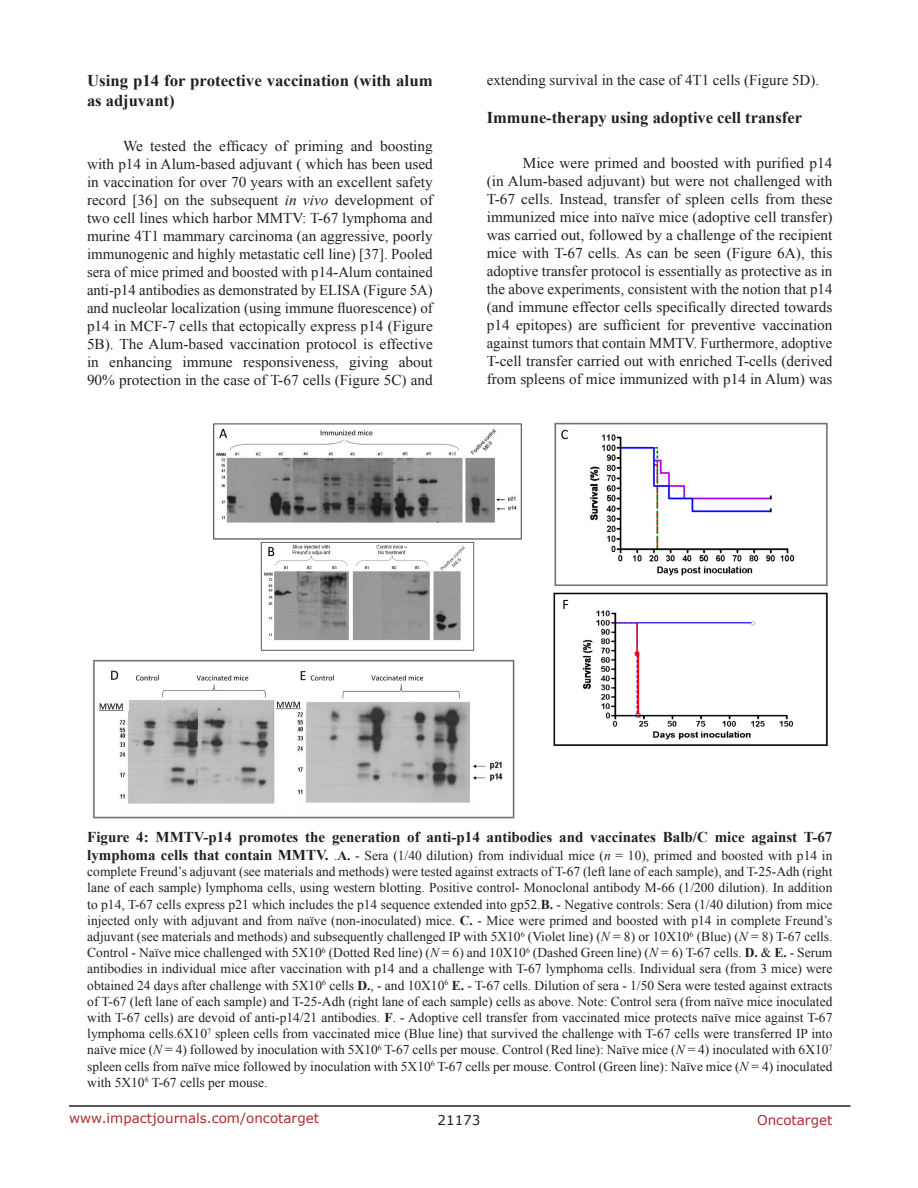
<style>
.page{position:relative;width:918px;height:1188px;background:#fff}
.page>*{position:absolute;margin:0;border:0;box-sizing:border-box;transform-origin:0 0}
.SubHeading{font:700 16.5px/19.8px "Times New Roman";color:#221f22}
.BodyText{font:15px/18px "Times New Roman";color:#221f22;text-align:justify}
.FigureText{font:700 15px "Times New Roman";color:#221f22}
.FigureText-2{font:13.5px/16.2px "Times New Roman";color:#221f22;text-align:justify}
.t1{font:13.5px "Verdana";color:#ac2b31}
.t2{font:13.5px "Verdana";color:#221f22}
.s1{font-style:italic}
.s2{font-weight:700;font-size:15px}
.s3{font-weight:700}
</style>
<div class="page">
<hr style="left:69px;top:1105px;width:781px;height:2px;background:#231f20">
<img style="left:93px;top:422px;width:735px;height:397px">
<p class="SubHeading" style="left:87px;top:70px;width:347px">Using p14 for protective vaccination (with alum as adjuvant)</p>
<p class="BodyText" style="left:87px;top:136px;width:347px;text-indent:36px">We tested the efficacy of priming and boosting with p14 in Alum-based adjuvant ( which has been used in vaccination for over 70 years with an excellent safety record [36] on the subsequent <span class="s1">in vivo</span> development of two cell lines which harbor MMTV: T-67 lymphoma and murine 4T1 mammary carcinoma (an aggressive, poorly immunogenic and highly metastatic cell line) [37]. Pooled sera of mice primed and boosted with p14-Alum contained anti-p14 antibodies as demonstrated by ELISA (Figure 5A) and nucleolar localization (using immune fluorescence) of p14 in MCF-7 cells that ectopically express p14 (Figure 5B). The Alum-based vaccination protocol is effective in enhancing immune responsiveness, giving about 90% protection in the case of T-67 cells (Figure 5C) and</p>
<p class="BodyText" style="left:487px;top:71px;width:334px">extending survival in the case of 4T1 cells (Figure 5D).</p>
<p class="SubHeading" style="left:487px;top:107px;width:317px">Immune-therapy using adoptive cell transfer</p>
<p class="BodyText" style="left:487px;top:154px;width:347px;text-indent:36px">Mice were primed and boosted with purified p14 (in Alum-based adjuvant) but were not challenged with T-67 cells. Instead, transfer of spleen cells from these immunized mice into naïve mice (adoptive cell transfer) was carried out, followed by a challenge of the recipient mice with T-67 cells. As can be seen (Figure 6A), this adoptive transfer protocol is essentially as protective as in the above experiments, consistent with the notion that p14 (and immune effector cells specifically directed towards p14 epitopes) are sufficient for preventive vaccination against tumors that contain MMTV. Furthermore, adoptive T-cell transfer carried out with enriched T-cells (derived from spleens of mice immunized with p14 in Alum) was</p>
<p class="FigureText" style="left:87px;top:826px;width:747px">Figure 4: MMTV-p14 promotes the generation of anti-p14 antibodies and vaccinates Balb/C mice against T-67</p>
<p class="FigureText-2" style="left:87px;top:847px;width:747px"><span class="s2">lymphoma cells that contain MMTV.</span> .<span class="s3">A.</span> - Sera (1/40 dilution) from individual mice (<span class="s1">n</span> = 10), primed and boosted with p14 in complete Freund’s adjuvant (see materials and methods) were tested against extracts of T-67 (left lane of each sample), and T-25-Adh (right lane of each sample) lymphoma cells, using western blotting. Positive control- Monoclonal antibody M-66 (1/200 dilution). In addition to p14, T-67 cells express p21 which includes the p14 sequence extended into gp52.<span class="s3">B.</span> - Negative controls: Sera (1/40 dilution) from mice injected only with adjuvant and from naïve (non-inoculated) mice. <span class="s3">C.</span> - Mice were primed and boosted with p14 in complete Freund’s adjuvant (see materials and methods) and subsequently challenged IP with 5X10<sup>6</sup> (Violet line) (<span class="s1">N</span> = 8) or 10X10<sup>6</sup> (Blue) (<span class="s1">N</span> = 8) T-67 cells.<br>Control - Naïve mice challenged with 5X10<sup>6</sup> (Dotted Red line) (<span class="s1">N</span> = 6) and 10X10<sup>6</sup> (Dashed Green line) (<span class="s1">N</span> = 6) T-67 cells. <span class="s3">D.</span> &amp; <span class="s3">E.</span> - Serum antibodies in individual mice after vaccination with p14 and a challenge with T-67 lymphoma cells. Individual sera (from 3 mice) were obtained 24 days after challenge with 5X10<sup>6</sup> cells <span class="s3">D.</span>, - and 10X10<sup>6</sup> <span class="s3">E.</span> - T-67 cells. Dilution of sera - 1/50 Sera were tested against extracts of T-67 (left lane of each sample) and T-25-Adh (right lane of each sample) cells as above. Note: Control sera (from naïve mice inoculated with T-67 cells) are devoid of anti-p14/21 antibodies. <span class="s3">F</span>. - Adoptive cell transfer from vaccinated mice protects naïve mice against T-67 lymphoma cells.6X10<sup>7</sup> spleen cells from vaccinated mice (Blue line) that survived the challenge with T-67 cells were transferred IP into naïve mice (<span class="s1">N</span> = 4) followed by inoculation with 5X10<sup>6</sup> T-67 cells per mouse. Control (Red line): Naïve mice (<span class="s1">N</span> = 4) inoculated with 6X10<sup>7 </sup>spleen cells from naïve mice followed by inoculation with 5X10<sup>6</sup> T-67 cells per mouse. Control (Green line): Naïve mice (<span class="s1">N</span> = 4) inoculated with 5X10<sup>6</sup> T-67 cells per mouse.</p>
<p class="t1" style="left:69px;top:1109px;width:252px">www.impactjournals.com/oncotarget</p>
<p class="t2" style="left:438px;top:1111px;width:44px">21173</p>
<p class="t1" style="left:757px;top:1111px;width:77px">Oncotarget</p>
</div>
